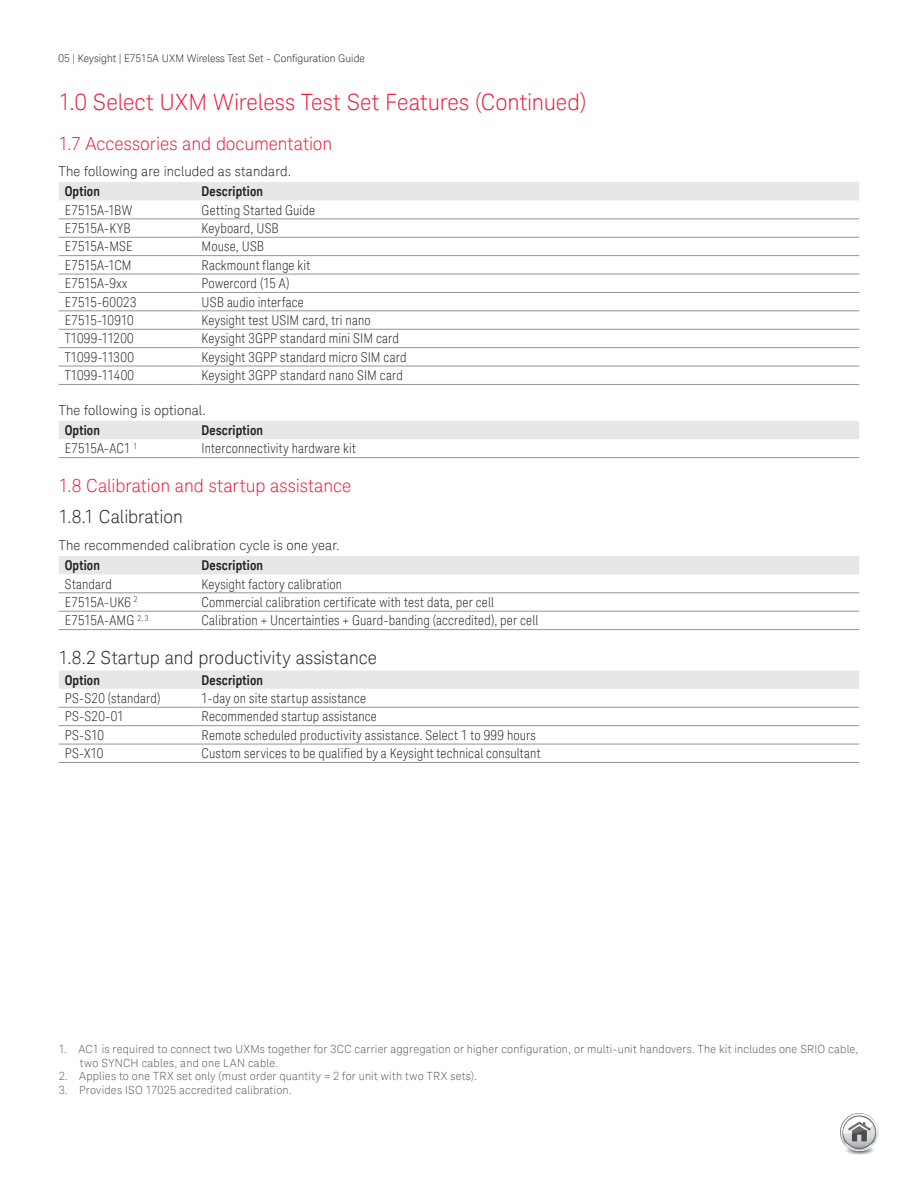
<style>
.page{position:relative;width:918px;height:1188px;background:#fff}
.page>*{position:absolute;margin:0;border:0;box-sizing:border-box;transform-origin:0 0}
.t1{font:300 22.5px "Keysight Sans";color:#ed1a36}
.t2{font:300 18px "Keysight Sans";color:#ed1a36}
.t3{font:300 18px "Keysight Sans";color:#231f20}
.t4{font:300 condensed 13.5px "Keysight Sans";letter-spacing:.015em;color:#231f20}
.t5{font:300 13.5px "Keysight Sans";letter-spacing:.01em;color:#231f20}
.t6{font:700 13.5px "Keysight Sans Condensed";letter-spacing:.01em;color:#231f20}
.t7{font:300 11.25px/13.5px "Keysight Sans";letter-spacing:.015em;color:#57585a}
.t8{font:300 10.5px "Keysight Sans";color:#231f20}
</style>
<div class="page">
<svg style="left:840px;top:1113px;width:39px;height:42px"></svg>
<div style="left:59px;top:182px;width:800px;height:18px;background:#e6e7e9"></div>
<hr style="left:59px;top:218px;width:137px;height:1px;background:#939598">
<hr style="left:196px;top:218px;width:663px;height:1px;background:#939598">
<hr style="left:59px;top:237px;width:137px;height:1px;background:#939598">
<hr style="left:196px;top:237px;width:663px;height:1px;background:#939598">
<hr style="left:59px;top:255px;width:137px;height:1px;background:#939598">
<hr style="left:196px;top:255px;width:663px;height:1px;background:#939598">
<hr style="left:59px;top:274px;width:137px;height:1px;background:#939598">
<hr style="left:196px;top:274px;width:663px;height:1px;background:#939598">
<hr style="left:59px;top:292px;width:137px;height:1px;background:#939598">
<hr style="left:196px;top:292px;width:663px;height:1px;background:#939598">
<hr style="left:59px;top:310px;width:137px;height:1px;background:#939598">
<hr style="left:196px;top:310px;width:663px;height:1px;background:#939598">
<hr style="left:59px;top:329px;width:137px;height:1px;background:#939598">
<hr style="left:196px;top:329px;width:663px;height:1px;background:#939598">
<hr style="left:59px;top:347px;width:137px;height:1px;background:#939598">
<hr style="left:196px;top:347px;width:663px;height:1px;background:#939598">
<hr style="left:59px;top:366px;width:137px;height:1px;background:#939598">
<hr style="left:196px;top:366px;width:663px;height:1px;background:#939598">
<hr style="left:59px;top:384px;width:137px;height:1px;background:#939598">
<hr style="left:196px;top:384px;width:663px;height:1px;background:#939598">
<div style="left:59px;top:421px;width:800px;height:18px;background:#e6e7e9"></div>
<hr style="left:59px;top:457px;width:137px;height:1px;background:#939598">
<hr style="left:196px;top:457px;width:663px;height:1px;background:#939598">
<div style="left:59px;top:556px;width:800px;height:18px;background:#e6e7e9"></div>
<hr style="left:59px;top:592px;width:137px;height:1px;background:#939598">
<hr style="left:196px;top:592px;width:663px;height:1px;background:#939598">
<hr style="left:59px;top:611px;width:137px;height:1px;background:#939598">
<hr style="left:196px;top:611px;width:663px;height:1px;background:#939598">
<hr style="left:59px;top:629px;width:137px;height:1px;background:#939598">
<hr style="left:196px;top:629px;width:663px;height:1px;background:#939598">
<div style="left:59px;top:670px;width:800px;height:19px;background:#e6e7e9"></div>
<hr style="left:59px;top:707px;width:137px;height:1px;background:#939598">
<hr style="left:196px;top:707px;width:663px;height:1px;background:#939598">
<hr style="left:59px;top:725px;width:137px;height:1px;background:#939598">
<hr style="left:196px;top:725px;width:663px;height:1px;background:#939598">
<hr style="left:59px;top:744px;width:137px;height:1px;background:#939598">
<hr style="left:196px;top:744px;width:663px;height:1px;background:#939598">
<hr style="left:59px;top:762px;width:137px;height:1px;background:#939598">
<hr style="left:196px;top:762px;width:663px;height:1px;background:#939598">
<p class="t8" style="left:59px;top:52px;width:308px">05 | Keysight | E7515A UXM Wireless Test Set - Configuration Guide</p>
<h1 class="t1" style="left:59px;top:89px;width:529px">1.0 Select UXM Wireless Test Set Features (Continued)</h1>
<h2 class="t2" style="left:59px;top:133px;width:275px">1.7 Accessories and documentation</h2>
<p class="t5" style="left:59px;top:163px;width:232px">The following are included as standard.</p>
<p class="t6" style="left:65px;top:183px;width:37px">Option</p>
<p class="t6" style="left:202px;top:183px;width:63px">Description</p>
<p class="t4" style="left:65px;top:202px;width:69px">E7515A-1BW</p>
<p class="t4" style="left:202px;top:202px;width:115px">Getting Started Guide</p>
<p class="t4" style="left:65px;top:220px;width:68px">E7515A-KYB</p>
<p class="t4" style="left:202px;top:220px;width:79px">Keyboard, USB</p>
<p class="t4" style="left:65px;top:239px;width:69px">E7515A-MSE</p>
<p class="t4" style="left:202px;top:239px;width:64px">Mouse, USB</p>
<p class="t4" style="left:65px;top:257px;width:68px">E7515A-1CM</p>
<p class="t4" style="left:202px;top:257px;width:110px">Rackmount flange kit</p>
<p class="t4" style="left:65px;top:275px;width:64px">E7515A-9xx</p>
<p class="t4" style="left:202px;top:275px;width:89px">Powercord (15 A)</p>
<p class="t4" style="left:65px;top:294px;width:73px">E7515-60023</p>
<p class="t4" style="left:202px;top:294px;width:104px">USB audio interface</p>
<p class="t4" style="left:65px;top:312px;width:70px">E7515-10910</p>
<p class="t4" style="left:202px;top:312px;width:171px">Keysight test USIM card, tri nano</p>
<p class="t4" style="left:65px;top:331px;width:71px">T1099-11200</p>
<p class="t4" style="left:202px;top:331px;width:199px">Keysight 3GPP standard mini SIM card</p>
<p class="t4" style="left:65px;top:349px;width:71px">T1099-11300</p>
<p class="t4" style="left:202px;top:349px;width:207px">Keysight 3GPP standard micro SIM card</p>
<p class="t4" style="left:65px;top:367px;width:71px">T1099-11400</p>
<p class="t4" style="left:202px;top:367px;width:203px">Keysight 3GPP standard nano SIM card</p>
<p class="t5" style="left:59px;top:402px;width:146px">The following is optional.</p>
<p class="t6" style="left:65px;top:422px;width:37px">Option</p>
<p class="t6" style="left:202px;top:422px;width:63px">Description</p>
<p class="t4" style="left:65px;top:441px;width:74px">E7515A-AC1 <sup>1</sup></p>
<p class="t4" style="left:202px;top:441px;width:156px">Interconnectivity hardware kit</p>
<h2 class="t2" style="left:59px;top:476px;width:294px">1. 8 Calibration and startup assistance</h2>
<h2 class="t3" style="left:59px;top:507px;width:126px">1.8.1 Calibration</h2>
<p class="t5" style="left:59px;top:537px;width:280px">The recommended calibration cycle is one year.</p>
<p class="t6" style="left:65px;top:557px;width:37px">Option</p>
<p class="t6" style="left:202px;top:557px;width:63px">Description</p>
<p class="t4" style="left:65px;top:576px;width:49px">Standard</p>
<p class="t4" style="left:202px;top:576px;width:142px">Keysight factory calibration</p>
<p class="t4" style="left:65px;top:594px;width:75px">E7515A-UK6 <sup>2</sup></p>
<p class="t4" style="left:202px;top:594px;width:294px">Commercial calibration certificate with test data, per cell</p>
<p class="t4" style="left:65px;top:613px;width:85px">E7515A-AMG <sup>2,</sup> <sup>3</sup></p>
<p class="t4" style="left:202px;top:613px;width:338px">Calibration + Uncertainties + Guard-banding (accredited), per cell</p>
<h2 class="t3" style="left:59px;top:648px;width:320px">1. 8. 2 Startup and productivity assistance</h2>
<p class="t6" style="left:65px;top:672px;width:37px">Option</p>
<p class="t6" style="left:202px;top:672px;width:63px">Description</p>
<p class="t4" style="left:65px;top:690px;width:97px">PS-S20 (standard)</p>
<p class="t4" style="left:202px;top:690px;width:166px">1-day on site startup assistance</p>
<p class="t4" style="left:65px;top:709px;width:61px">PS-S20-01</p>
<p class="t4" style="left:202px;top:709px;width:177px">Recommended startup assistance</p>
<p class="t4" style="left:65px;top:727px;width:41px">PS-S10</p>
<p class="t4" style="left:202px;top:727px;width:336px">Remote scheduled productivity assistance. Select 1 to 999 hours</p>
<p class="t4" style="left:65px;top:745px;width:40px">PS-X10</p>
<p class="t4" style="left:202px;top:745px;width:340px">Custom services to be qualified by a Keysight technical consultant</p>
<p class="t7" style="left:80px;top:1043px;width:780px;text-indent:-21px">1. AC1 is required to connect two UXMs together for 3CC carrier aggregation or higher configuration, or multi-unit handovers. The kit includes one SRIO cable, two SYNCH cables, and one LAN cable.</p>
<p class="t7" style="left:59px;top:1070px;width:418px">2. Applies to one TRX set only (must order quantity = 2 for unit with two TRX sets).</p>
<p class="t7" style="left:59px;top:1083px;width:233px">3. Provides ISO 17025 accredited calibration.</p>
</div>
